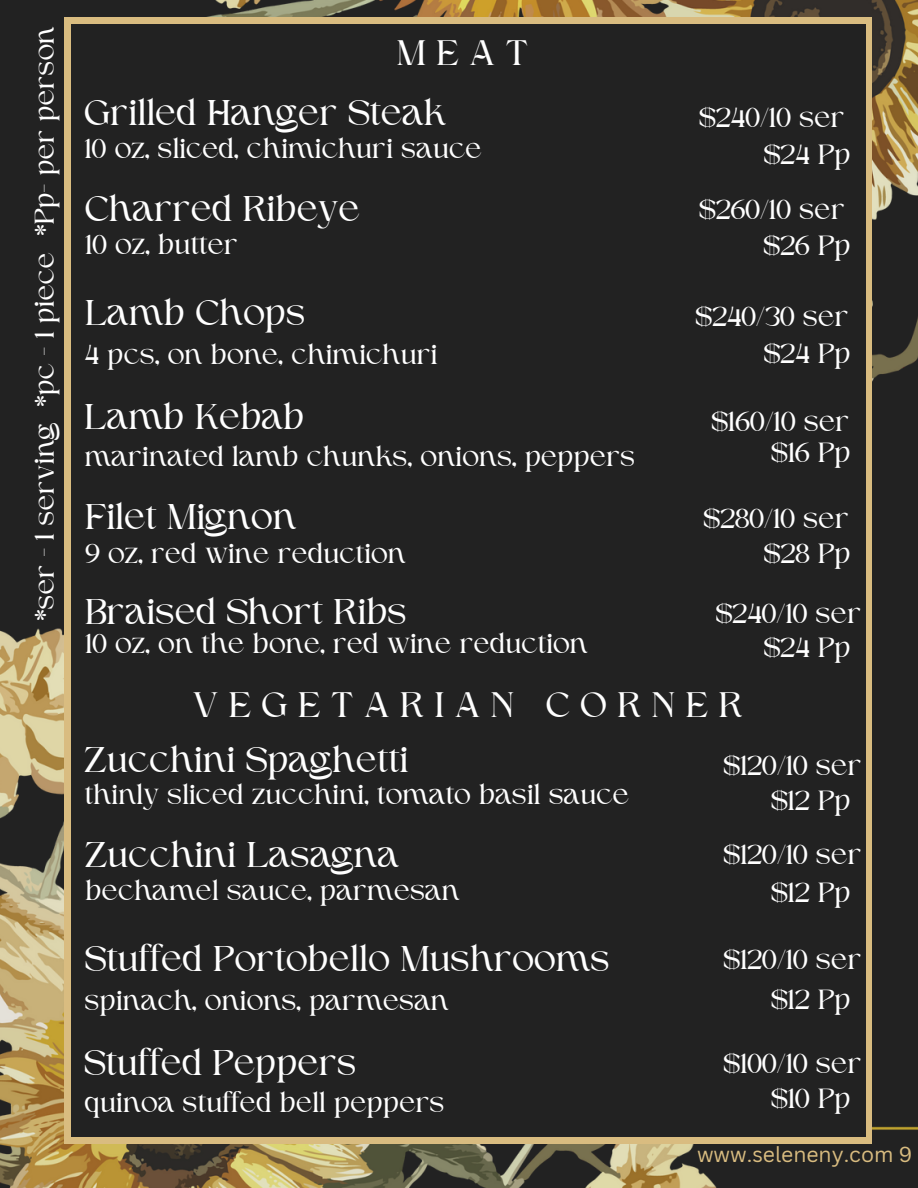
<style>
.page{position:relative;width:918px;height:1188px;background:#fff}
.page>*{position:absolute;margin:0;border:0;box-sizing:border-box;transform-origin:0 0}
.t1{font:36.6px "Higuen";color:#fff}
.t2{font:36.45px "Higuen";color:#fff}
.t3{font:36.3px "Higuen";letter-spacing:.3em;color:#fff}
.t4{font:28.35px "Higuen";color:#fff}
.t5{font:28.05px "Higuen";color:#fff}
.t6{font:27.75px "Higuen";color:#fff}
.t7{font:21.15px "Canva Sans";color:#d9bc80}
</style>
<div class="page">
<img style="left:0;top:0;width:918px;height:1188px">
<div style="left:65px;top:17px;width:807px;height:1126px;background:#d9bc80"></div>
<div style="left:71px;top:24px;width:794px;height:1112px;background:#222"></div>
<h3 class="t6" style="left:33px;top:235px;width:211px;rotate:-90deg">*Pp- per person</h3>
<h3 class="t6" style="left:33px;top:406px;width:155px;rotate:-90deg">*pc - 1 piece</h3>
<h3 class="t6" style="left:33px;top:620px;width:200px;rotate:-90deg">*ser - 1 serving</h3>
<h3 class="t3" style="left:397px;top:38px;width:132px">MEAT</h3>
<h3 class="t1" style="left:85px;top:98px;width:363px">Grilled Hanger Steak</h3>
<h3 class="t5" style="left:85px;top:137px;width:398px">10 oz, sliced, chimichuri sauce</h3>
<h2 class="t1" style="left:86px;top:193px;width:276px">Charred Ribeye</h2>
<h3 class="t5" style="left:86px;top:233px;width:154px">10 oz, butter</h3>
<h3 class="t1" style="left:86px;top:297px;width:222px">Lamb Chops</h3>
<h3 class="t5" style="left:85px;top:343px;width:354px">4 pcs, on bone, chimichuri</h3>
<h1 class="t1" style="left:85px;top:402px;width:222px">Lamb Kebab</h1>
<h2 class="t5" style="left:85px;top:445px;width:552px">marinated lamb chunks, onions, peppers</h2>
<h3 class="t4" style="left:700px;top:105px;width:147px">$240/10 ser</h3>
<h2 class="t4" style="left:764px;top:143px;width:88px">$24 Pp</h2>
<h3 class="t4" style="left:700px;top:198px;width:147px">$260/10 ser</h3>
<h3 class="t4" style="left:764px;top:234px;width:89px">$26 Pp</h3>
<h2 class="t4" style="left:696px;top:305px;width:155px">$240/30 ser</h2>
<h3 class="t4" style="left:764px;top:342px;width:88px">$24 Pp</h3>
<h3 class="t4" style="left:712px;top:409px;width:140px">$160/10 ser</h3>
<h2 class="t4" style="left:772px;top:440px;width:81px">$16 Pp</h2>
<h3 class="t2" style="left:86px;top:501px;width:213px">Filet Mignon</h3>
<h3 class="t5" style="left:86px;top:541px;width:322px">9 oz, red wine reduction</h3>
<h2 class="t2" style="left:86px;top:596px;width:324px">Braised Short Ribs</h2>
<h3 class="t5" style="left:86px;top:632px;width:504px">10 oz, on the bone, red wine reduction</h3>
<h3 class="t4" style="left:704px;top:507px;width:147px">$280/10 ser</h3>
<h1 class="t4" style="left:765px;top:541px;width:88px">$28 Pp</h1>
<h2 class="t4" style="left:716px;top:602px;width:147px">$240/10 ser</h2>
<h3 class="t4" style="left:764px;top:635px;width:88px">$24 Pp</h3>
<h3 class="t3" style="left:193px;top:690px;width:551px">VEGETARIAN CORNER</h3>
<h3 class="t1" style="left:85px;top:744px;width:325px">Zucchini Spaghetti</h3>
<h3 class="t5" style="left:85px;top:783px;width:546px">thinly sliced zucchini, tomato basil sauce</h3>
<h2 class="t1" style="left:86px;top:839px;width:315px">Zucchini Lasagna</h2>
<h3 class="t5" style="left:86px;top:879px;width:376px">bechamel sauce, parmesan</h3>
<h2 class="t1" style="left:86px;top:943px;width:527px">Stuffed Portobello Mushrooms</h2>
<h3 class="t5" style="left:85px;top:989px;width:366px">spinach, onions, parmesan</h3>
<h3 class="t1" style="left:85px;top:1048px;width:274px">Stuffed Peppers</h3>
<h2 class="t5" style="left:85px;top:1091px;width:361px">quinoa stuffed bell peppers</h2>
<h3 class="t4" style="left:724px;top:753px;width:140px">$120/10 ser</h3>
<h3 class="t4" style="left:772px;top:789px;width:81px">$12 Pp</h3>
<h3 class="t4" style="left:724px;top:843px;width:140px">$120/10 ser</h3>
<h3 class="t4" style="left:772px;top:880px;width:81px">$12 Pp</h3>
<h3 class="t4" style="left:724px;top:948px;width:140px">$120/10 ser</h3>
<h3 class="t4" style="left:772px;top:988px;width:81px">$12 Pp</h3>
<h3 class="t4" style="left:724px;top:1052px;width:140px">$100/10 ser</h3>
<h3 class="t4" style="left:772px;top:1086px;width:81px">$10 Pp</h3>
<p class="t7" style="left:697px;top:1140px;width:217px">www.seleneny.com 9</p>
</div>
